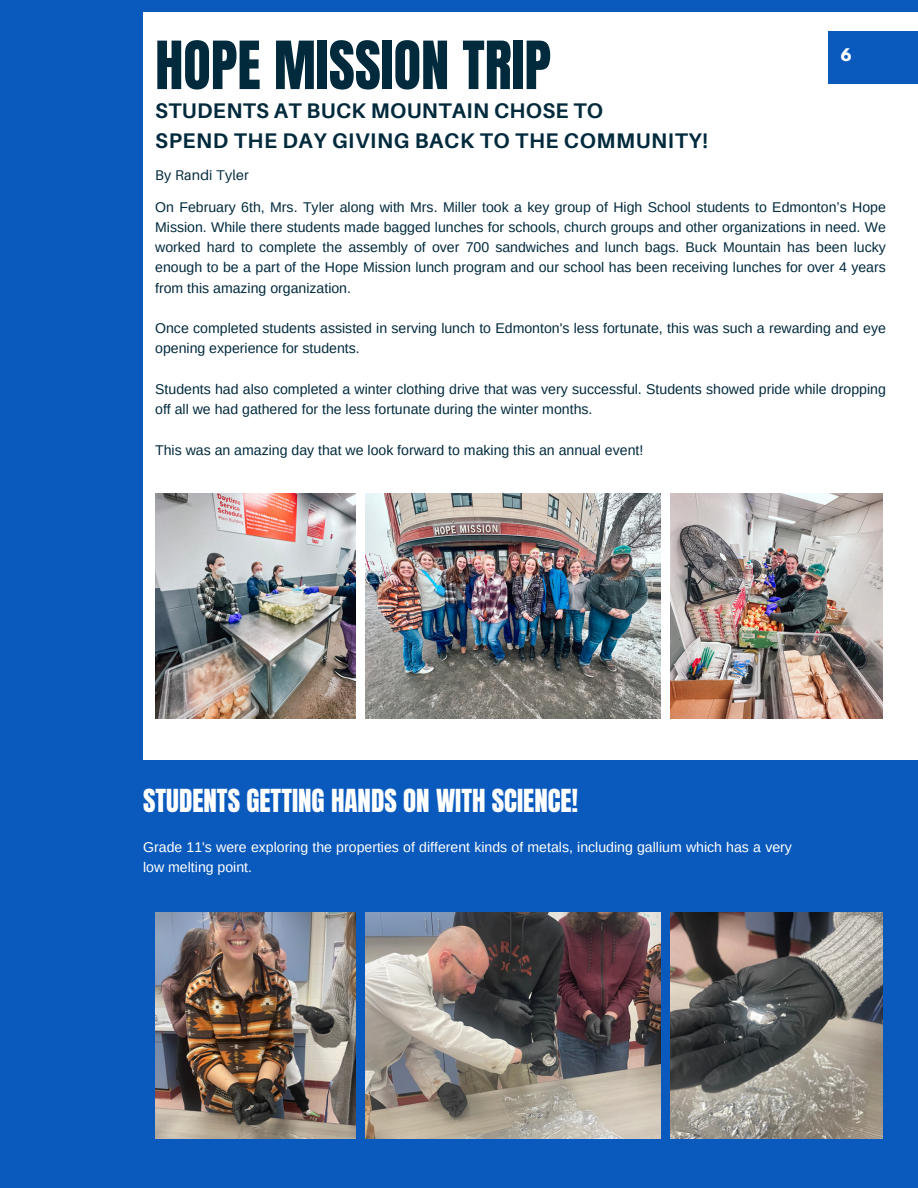
<style>
.page{position:relative;width:918px;height:1188px;background:#fff}
.page>*{position:absolute;margin:0;border:0;box-sizing:border-box;transform-origin:0 0}
.t1{font:56.4px "Anton";color:#022a3d}
.t2{font:27px "Anton";color:#fff}
.t3{font:700 21.15px/29.2px "Aileron";letter-spacing:.03em;color:#022a3d}
.t4{font:700 15.45px "League Spartan";color:#fff}
.t5{font:14.1px/20.2px "Arimo";color:#022a3d}
.t6{font:14.1px/20.2px "Arimo";color:#fff}
.t7{font:14.1px "Aileron";letter-spacing:.015em;color:#022a3d}
</style>
<div class="page">
<div style="left:0;top:0;width:918px;height:12px;background:#0a5abd"></div>
<div style="left:828px;top:32px;width:90px;height:52px;background:#0a5abd"></div>
<div style="left:0;top:5px;width:143px;height:1183px;background:#0a5abd"></div>
<img style="left:155px;top:493px;width:201px;height:226px">
<img style="left:366px;top:493px;width:295px;height:226px">
<img style="left:671px;top:493px;width:211px;height:226px">
<div style="left:0;top:760px;width:918px;height:428px;background:#0a5abd"></div>
<img style="left:155px;top:913px;width:201px;height:225px">
<img style="left:366px;top:913px;width:295px;height:225px">
<img style="left:671px;top:913px;width:211px;height:225px">
<h1 class="t1" style="left:155px;top:25px;width:397px">HOPE MISSION TRIP</h1>
<h3 class="t3" style="left:155px;top:96px;width:554px">STUDENTS AT BUCK MOUNTAIN CHOSE TO<br>SPEND THE DAY GIVING BACK TO THE COMMUNITY!</h3>
<p class="t7" style="left:155px;top:166px;width:95px">By Randi Tyler</p>
<p class="t4" style="left:841px;top:47px;width:12px">6</p>
<p class="t5" style="left:155px;top:197px;width:732px;text-align:justify">On February 6th, Mrs. Tyler along with Mrs. Miller took a key group of High School students to Edmonton’s Hope Mission. While there students made bagged lunches for schools, church groups and other organizations in need. We worked hard to complete the assembly of over 700 sandwiches and lunch bags. Buck Mountain has been lucky enough to be a part of the Hope Mission lunch program and our school has been receiving lunches for over 4 years from this amazing organization.</p>
<p class="t5" style="left:155px;top:318px;width:732px">Once completed students assisted in serving lunch to Edmonton's less fortunate, this was such a rewarding and eye opening experience for students.</p>
<p class="t5" style="left:155px;top:379px;width:732px">Students had also completed a winter clothing drive that was very successful. Students showed pride while dropping off all we had gathered for the less fortunate during the winter months.</p>
<p class="t5" style="left:155px;top:440px;width:490px">This was an amazing day that we look forward to making this an annual event!</p>
<h2 class="t2" style="left:143px;top:781px;width:436px">STUDENTS GETTING HANDS ON WITH SCIENCE!</h2>
<p class="t6" style="left:143px;top:837px;width:650px">Grade 11's were exploring the properties of different kinds of metals, including gallium which has a very low melting point.</p>
</div>
